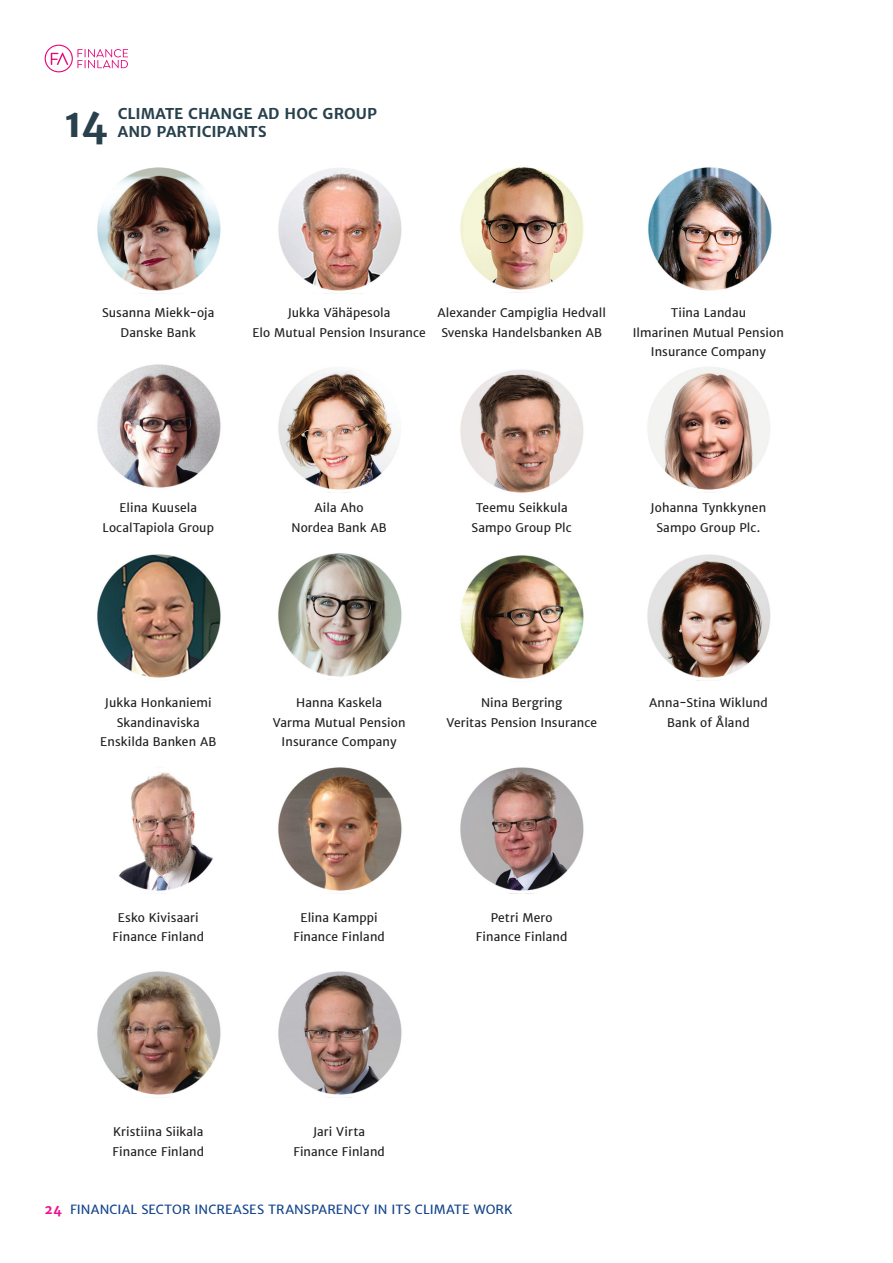
<style>
.page{position:relative;width:893px;height:1263px;background:#fff}
.page>*{position:absolute;margin:0;border:0;box-sizing:border-box;transform-origin:0 0}
.t1{font:700 39.15px "Merriweather Sans";color:#28414d}
.t2{font:700 15px/18px "Merriweather Sans";letter-spacing:.01em;color:#28414d}
.t3{font:12.75px "Merriweather Sans";letter-spacing:.005em;color:#13448b}
.t4{font:12px/19.5px "Merriweather Sans";letter-spacing:.01em;color:#231f20;text-align:center}
.s1{font-weight:700;color:#ed138f}
</style>
<div class="page">
<svg style="left:45px;top:45px;width:83px;height:27px"></svg>
<img style="left:97px;top:167px;width:124px;height:124px">
<img style="left:278px;top:168px;width:124px;height:126px">
<img style="left:460px;top:167px;width:124px;height:126px">
<img style="left:97px;top:364px;width:124px;height:124px">
<img style="left:278px;top:368px;width:121px;height:125px">
<img style="left:648px;top:167px;width:124px;height:124px">
<img style="left:648px;top:367px;width:122px;height:126px">
<img style="left:460px;top:369px;width:123px;height:124px">
<img style="left:460px;top:767px;width:124px;height:127px">
<img style="left:460px;top:555px;width:124px;height:124px">
<img style="left:278px;top:553px;width:124px;height:124px">
<img style="left:647px;top:554px;width:124px;height:127px">
<img style="left:278px;top:971px;width:124px;height:127px">
<img style="left:278px;top:767px;width:124px;height:127px">
<img style="left:97px;top:554px;width:124px;height:124px">
<img style="left:119px;top:772px;width:94px;height:122px">
<img style="left:97px;top:971px;width:124px;height:127px">
<h1 class="t1" style="left:64px;top:98px;width:46px">14</h1>
<p class="t2" style="left:118px;top:105px;width:261px">CLIMATE CHANGE AD HOC GROUP<br>AND PARTICIPANTS</p>
<p class="t4" style="left:102px;top:303px;width:114px">Susanna Miekk-oja<br>Danske Bank</p>
<p class="t4" style="left:252px;top:303px;width:175px">Jukka Vähäpesola<br>Elo Mutual Pension Insurance</p>
<p class="t4" style="left:437px;top:303px;width:170px">Alexander Campiglia Hedvall<br>Svenska Handelsbanken AB</p>
<p class="t4" style="left:633px;top:303px;width:153px">Tiina Landau<br>Ilmarinen Mutual Pension<br>Insurance Company</p>
<p class="t4" style="left:103px;top:498px;width:113px">Elina Kuusela<br>LocalTapiola Group</p>
<p class="t4" style="left:291px;top:498px;width:97px">Aila Aho<br>Nordea Bank AB</p>
<p class="t4" style="left:651px;top:498px;width:117px">Johanna Tynkkynen<br>Sampo Group Plc.</p>
<p class="t4" style="left:472px;top:498px;width:102px">Teemu Seikkula<br>Sampo Group Plc</p>
<p class="t4" style="left:100px;top:693px;width:118px">Jukka Honkaniemi<br>Skandinaviska<br>Enskilda Banken AB</p>
<p class="t4" style="left:273px;top:693px;width:134px">Hanna Kaskela<br>Varma Mutual Pension<br>Insurance Company</p>
<p class="t4" style="left:649px;top:693px;width:120px">Anna-Stina Wiklund<br>Bank of Åland</p>
<p class="t4" style="left:446px;top:693px;width:152px">Nina Bergring<br>Veritas Pension Insurance</p>
<p class="t4" style="left:113px;top:908px;width:93px">Esko Kivisaari<br>Finance Finland</p>
<p class="t4" style="left:293px;top:908px;width:93px">Elina Kamppi<br>Finance Finland</p>
<p class="t4" style="left:476px;top:908px;width:93px">Petri Mero<br>Finance Finland</p>
<p class="t4" style="left:113px;top:1122px;width:93px;text-align:left">Kristiina Siikala<br>Finance Finland</p>
<p class="t4" style="left:293px;top:1122px;width:93px">Jari Virta<br>Finance Finland</p>
<p class="t3" style="left:45px;top:1201px;width:470px"><span class="s1">24</span> FINANCIAL SECTOR INCREASES TRANSPARENCY IN ITS CLIMATE WORK</p>
</div>
